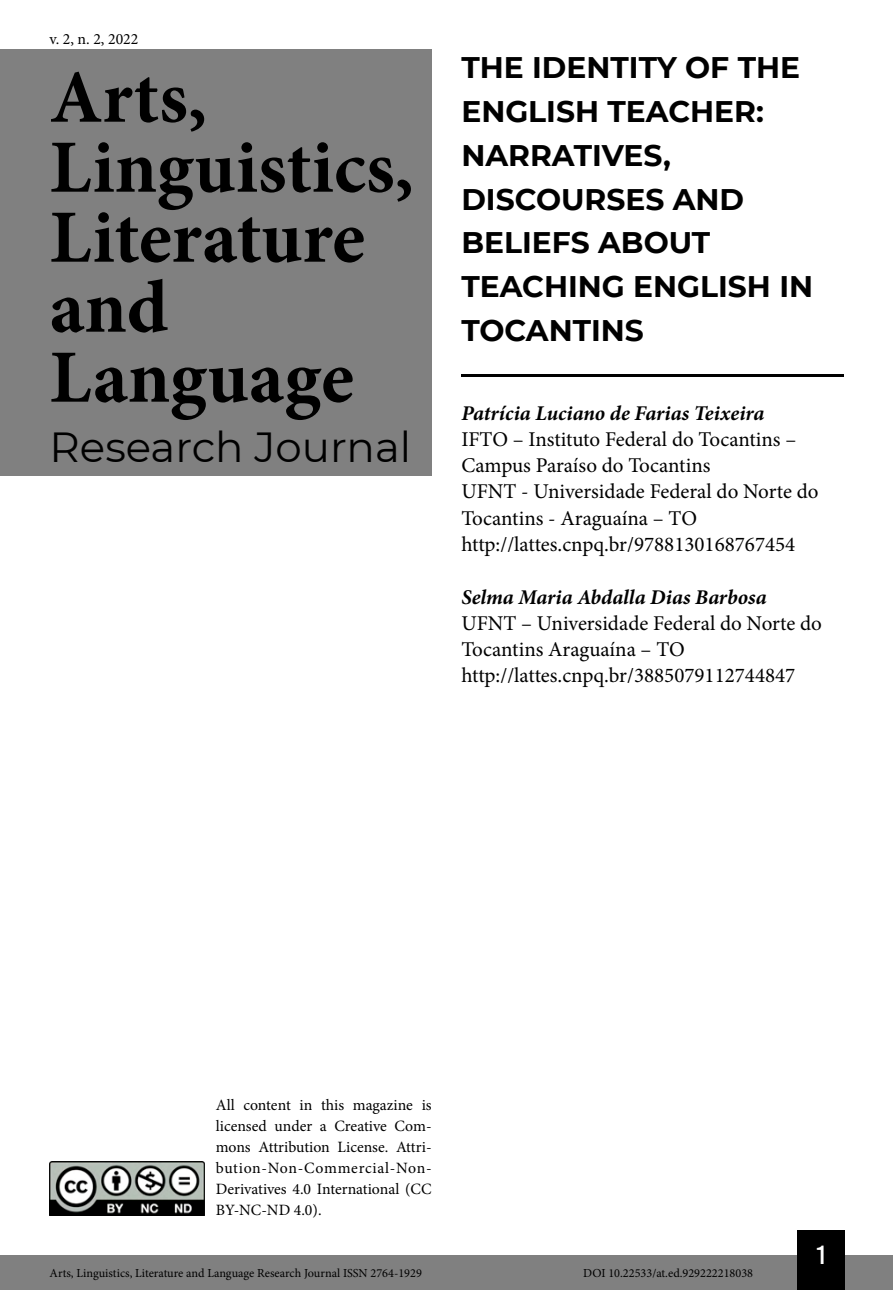
<style>
.page{position:relative;width:893px;height:1290px;background:#fff}
.page>*{position:absolute;margin:0;border:0;box-sizing:border-box;transform-origin:0 0}
.t1{font:700 75.25px/70px "Minion Pro";color:#000}
.t2{font:42px "Montserrat";color:#000}
.Título_Artigo{font:700 29.75px/43.8px "Montserrat";color:#000}
.t3{font:26.25px "Bebas Kai";color:#fff}
.Infos_autor{font:21px/26.2px "Minion Pro";color:#000}
.Autor{font:italic 700 21px "Minion Pro";letter-spacing:.005em;color:#000}
.t4{font:15.75px/21px "Minion Pro";color:#000;text-align:justify}
.t5{font:12.25px "Minion Pro";color:#000}
</style>
<div class="page">
<div style="left:0;top:1255px;width:893px;height:35px;background:#808080"></div>
<div style="left:797px;top:1230px;width:48px;height:60px;background:#000"></div>
<img style="left:50px;top:1161px;width:154px;height:54px">
<div style="left:0;top:50px;width:432px;height:426px;background:#808080"></div>
<hr style="left:461px;top:374px;width:382px;height:2px;background:#000">
<p class="t4" style="left:50px;top:28px;width:90px">v. 2, n. 2, 2022</p>
<h1 class="t1" style="left:50px;top:62px;width:366px">Arts,<br>Linguistics,<br>Literature and<br>Language</h1>
<h2 class="t2" style="left:50px;top:419px;width:363px">Research Journal</h2>
<p class="Título_Artigo" style="left:461px;top:44px;width:353px">THE IDENTITY OF THE<br>ENGLISH TEACHER:<br>NARRATIVES,<br>DISCOURSES AND<br>BELIEFS ABOUT<br>TEACHING ENGLISH IN<br>TOCANTINS</p>
<p class="Autor" style="left:461px;top:398px;width:305px">Patrícia Luciano de Farias Teixeira</p>
<p class="Infos_autor" style="left:461px;top:426px;width:336px">IFTO – Instituto Federal do Tocantins –<br>Campus Paraíso do Tocantins</p>
<p class="Infos_autor" style="left:461px;top:479px;width:359px">UFNT - Universidade Federal do Norte do<br>Tocantins - Araguaína – TO</p>
<p class="Infos_autor" style="left:461px;top:531px;width:335px">http://lattes.cnpq.br/9788130168767454</p>
<p class="Autor" style="left:461px;top:582px;width:307px">Selma Maria Abdalla Dias Barbosa</p>
<p class="Infos_autor" style="left:461px;top:610px;width:362px">UFNT – Universidade Federal do Norte do<br>Tocantins Araguaína – TO</p>
<p class="Infos_autor" style="left:461px;top:662px;width:335px">http://lattes.cnpq.br/3885079112744847</p>
<p class="t4" style="left:216px;top:1095px;width:217px">All content in this magazine is licensed under a Creative Com&shy;mons Attribution License. Attri&shy;bution-Non-Commercial-Non-Derivatives 4.0 International (CC BY-NC-ND 4.0).</p>
<p class="t3" style="left:817px;top:1241px;width:10px">1</p>
<p class="t5" style="left:50px;top:1265px;width:374px">Arts, Linguistics, Literature and Language Research Journal ISSN 2764-1929</p>
<p class="t5" style="left:583px;top:1265px;width:171px">DOI 10.22533/at.ed.929222218038</p>
</div>
